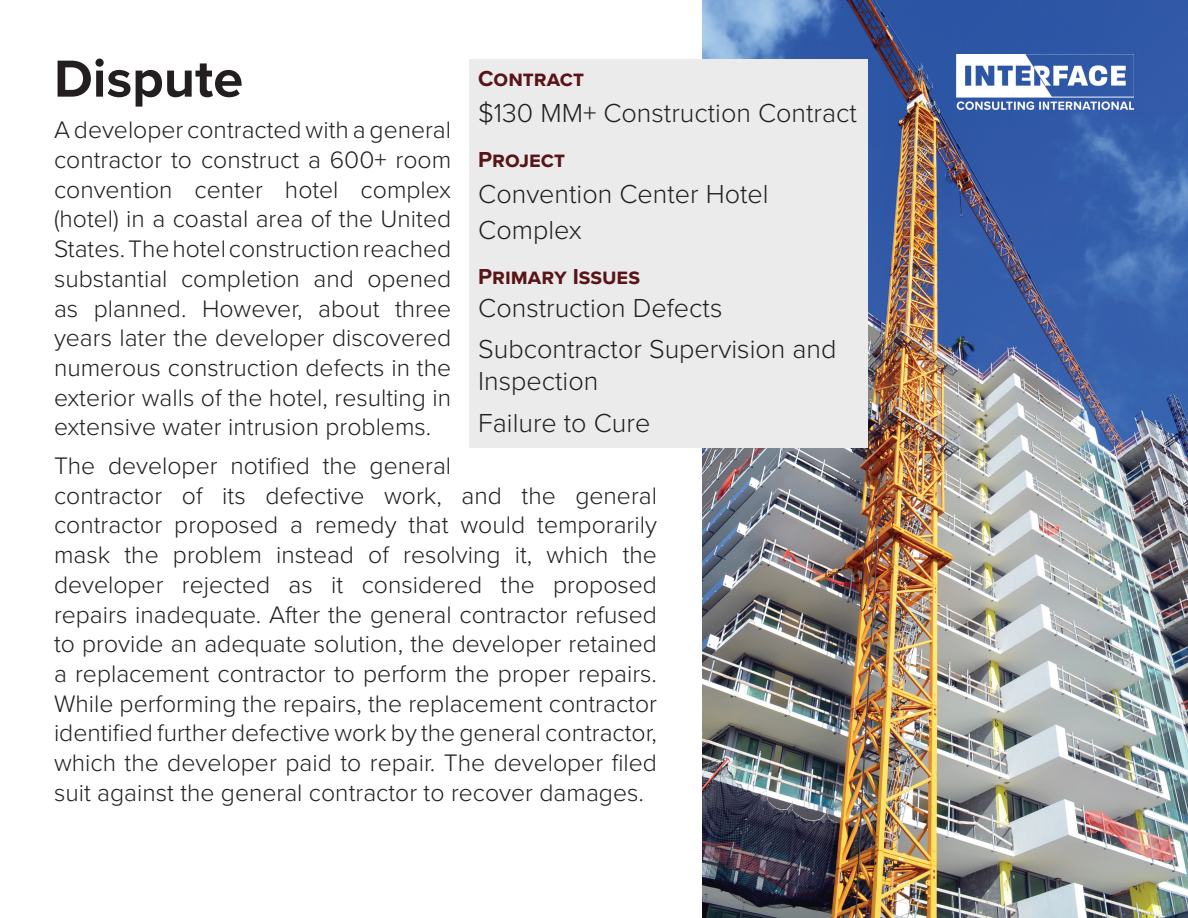
<style>
.page{position:relative;width:1188px;height:918px;background:#fff}
.page>*{position:absolute;margin:0;border:0;box-sizing:border-box;transform-origin:0 0}
.t1{font:700 54px "Proxima Nova";color:#231f20}
.t2{font:300 27px/41.4px "Proxima Nova";color:#231f20}
.t3{font:300 24.75px/29.7px "Proxima Nova";color:#231f20;text-align:justify}
.t4{font:700 22.5px "Proxima Nova";color:#591417}
</style>
<div class="page">
<img style="left:702px;top:0;width:486px;height:918px">
<div style="left:469px;top:59px;width:399px;height:389px;background:#ebebec"></div>
<img style="left:957px;top:54px;width:177px;height:56px">
<h1 class="t1" style="left:54px;top:38px;width:191px">Dispute</h1>
<p class="t3" style="left:54px;top:114px;width:399px">A developer contracted with a general contractor to construct a 600+ room convention center hotel complex (hotel) in a coastal area of the United States. The hotel construction reached substantial completion and opened as planned. However, about three years later the developer discovered numerous construction defects in the exterior walls of the hotel, resulting in extensive water intrusion problems.</p>
<p class="t3" style="left:54px;top:450px;width:605px;text-align:left">The developer notified the general<br>contractor of its defective work, and the general contractor proposed a remedy that would temporarily mask the problem instead of resolving it, which the developer rejected as it considered the proposed repairs inadequate. After the general contractor refused to provide an adequate solution, the developer retained a replacement contractor to perform the proper repairs.<br>While performing the repairs, the replacement contractor identified further defective work by the general contractor, which the developer paid to repair. The developer filed suit against the general contractor to recover damages.</p>
<p class="t4" style="left:478px;top:62px;width:107px">CONTRACT</p>
<p class="t2" style="left:478px;top:91px;width:380px">$130 MM+ Construction Contract</p>
<p class="t4" style="left:478px;top:143px;width:88px">PROJECT</p>
<p class="t2" style="left:478px;top:175px;width:292px;line-height:36px">Convention Center Hotel<br>Complex</p>
<p class="t4" style="left:478px;top:260px;width:163px">PRIMARY ISSUES</p>
<p class="t2" style="left:478px;top:285px;width:360px">Construction Defects<br>Subcontractor Supervision and</p>
<p class="t2" style="left:478px;top:359px;width:174px">Inspection<br>Failure to Cure</p>
</div>
